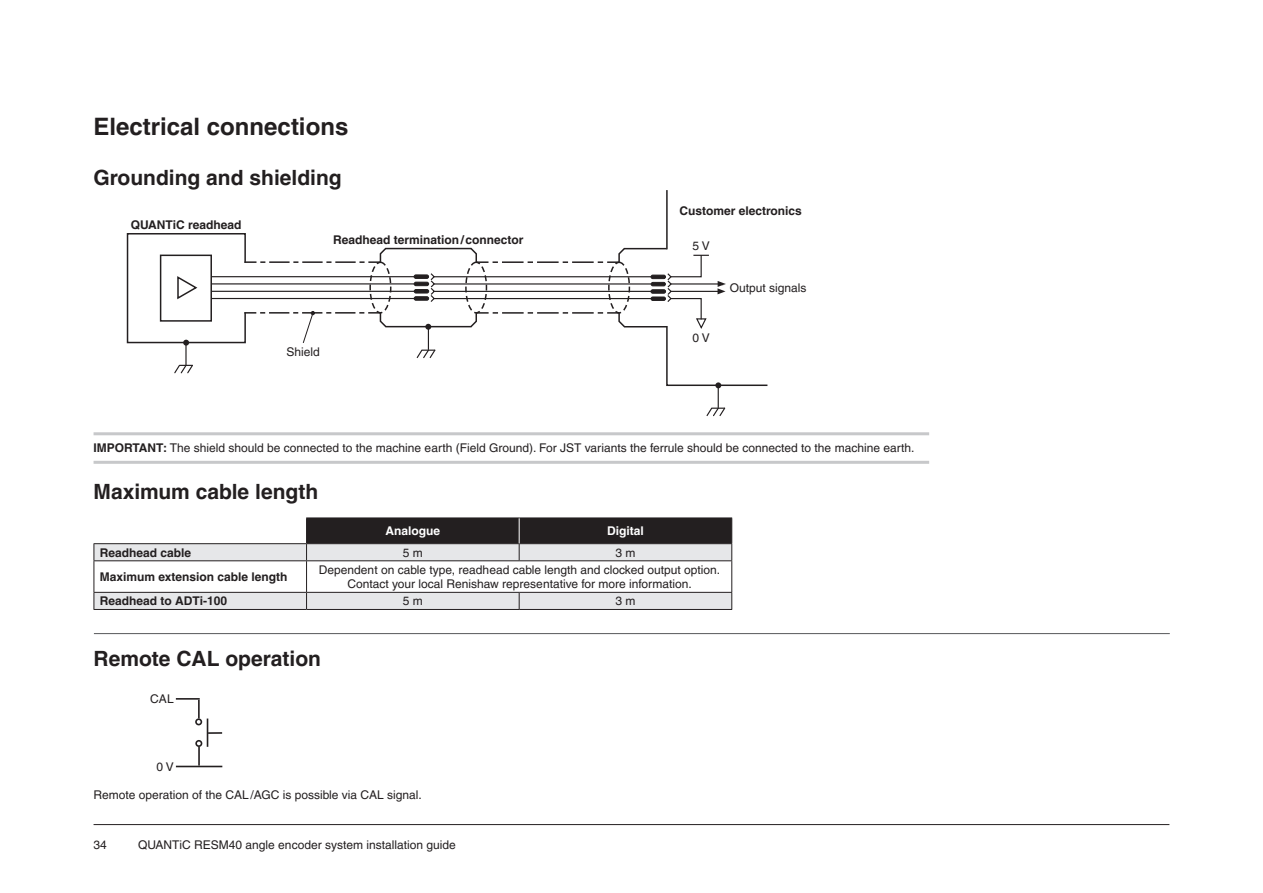
<style>
.page{position:relative;width:1263px;height:893px;background:#fff}
.page>*{position:absolute;margin:0;border:0;box-sizing:border-box;transform-origin:0 0}
.Heading_1__16pt_bold{font:700 24px "Helvetica LT Pro";color:#231f20}
.Heading_2_-_NO_CONTENTS{font:700 21px "Helvetica LT Pro";color:#231f20}
._8pt_Note{font:12px "Helvetica LT Pro";color:#231f20}
.Table_body_text_centred{font:12px/14.4px "Helvetica LT Pro";color:#231f20;text-align:center}
.Figure_annotation_centred{font:700 12px "Helvetica LT Pro";color:#231f20}
.Column_1_bold_text{font:700 12px "Helvetica LT Pro";color:#231f20}
._8pt_Body_Text{font:12px "Helvetica LT Pro";color:#231f20}
.Inside_Table_header_centred{font:700 12px "Helvetica LT Pro";color:#fff}
.Figure_annotation{font:12px "Helvetica LT Pro";color:#231f20}
.Figure_annotation_centred-2{font:12px "Helvetica LT Pro";color:#231f20}
.Figure_annotation_right{font:12px "Helvetica LT Pro";color:#231f20}
.s1{font-weight:700}
</style>
<div class="page">
<hr style="left:94px;top:824px;width:1075px;height:1px;background:#231f20">
<svg style="left:126px;top:190px;width:642px;height:196px"></svg>
<svg style="left:183px;top:340px;width:6px;height:6px"></svg>
<hr style="left:211px;top:283px;width:217px;height:1px;background:#231f20">
<hr style="left:211px;top:291px;width:217px;height:1px;background:#231f20">
<hr style="left:211px;top:276px;width:217px;height:1px;background:#231f20">
<hr style="left:211px;top:298px;width:217px;height:1px;background:#231f20">
<hr style="left:185px;top:342px;width:2px;height:23px;background:#231f20">
<svg style="left:173px;top:364px;width:21px;height:10px"></svg>
<svg style="left:244px;top:246px;width:482px;height:113px"></svg>
<svg style="left:705px;top:382px;width:21px;height:35px"></svg>
<hr style="left:94px;top:432px;width:835px;height:3px;background:#c7c8ca">
<hr style="left:94px;top:461px;width:835px;height:3px;background:#c7c8ca">
<hr style="left:94px;top:609px;width:213px;height:1px;background:#231f20">
<hr style="left:307px;top:609px;width:212px;height:1px;background:#231f20">
<hr style="left:519px;top:609px;width:213px;height:1px;background:#231f20">
<svg style="left:94px;top:518px;width:638px;height:91px"></svg>
<hr style="left:176px;top:766px;width:46px;height:1px;background:#231f20">
<svg style="left:198px;top:747px;width:2px;height:19px"></svg>
<div style="left:195px;top:740px;width:7px;height:7px;border:2px solid #231f20;border-radius:50%"></div>
<hr style="left:176px;top:698px;width:24px;height:2px;background:#231f20">
<svg style="left:198px;top:700px;width:2px;height:18px"></svg>
<div style="left:195px;top:718px;width:7px;height:7px;border:2px solid #231f20;border-radius:50%"></div>
<svg style="left:207px;top:718px;width:15px;height:29px"></svg>
<hr style="left:94px;top:633px;width:1076px;height:1px;background:#57585a">
<p class="Heading_1__16pt_bold" style="left:94px;top:112px;width:256px">Electrical connections</p>
<p class="Heading_2_-_NO_CONTENTS" style="left:94px;top:165px;width:250px">Grounding and shielding</p>
<p class="Figure_annotation_centred" style="left:131px;top:217px;width:112px">QUANTiC readhead</p>
<p class="Figure_annotation_centred" style="left:333px;top:232px;width:192px">Readhead termination/connector</p>
<p class="Figure_annotation_centred-2" style="left:286px;top:345px;width:35px">Shield</p>
<p class="Figure_annotation_centred" style="left:679px;top:204px;width:124px">Customer electronics</p>
<p class="Figure_annotation_centred-2" style="left:692px;top:239px;width:19px">5 V</p>
<p class="Figure_annotation_centred-2" style="left:692px;top:330px;width:19px">0 V</p>
<p class="Figure_annotation" style="left:730px;top:281px;width:78px">Output signals</p>
<p class="_8pt_Note" style="left:94px;top:441px;width:822px"><span class="s1">IMPORTANT:</span> The shield should be connected to the machine earth (Field Ground). For JST variants the ferrule should be connected to the machine earth.</p>
<p class="Heading_2_-_NO_CONTENTS" style="left:94px;top:479px;width:226px">Maximum cable length</p>
<p class="Inside_Table_header_centred" style="left:385px;top:524px;width:56px">Analogue</p>
<p class="Inside_Table_header_centred" style="left:607px;top:524px;width:38px">Digital</p>
<p class="Column_1_bold_text" style="left:100px;top:545px;width:93px">Readhead cable</p>
<p class="Table_body_text_centred" style="left:403px;top:545px;width:22px">5 m</p>
<p class="Table_body_text_centred" style="left:615px;top:545px;width:22px">3 m</p>
<p class="Column_1_bold_text" style="left:100px;top:569px;width:189px">Maximum extension cable length</p>
<p class="Table_body_text_centred" style="left:319px;top:562px;width:403px">Dependent on cable type, readhead cable length and clocked output option.<br>Contact your local Renishaw representative for more information.</p>
<p class="Column_1_bold_text" style="left:100px;top:594px;width:129px">Readhead to ADTi-100</p>
<p class="Table_body_text_centred" style="left:403px;top:594px;width:22px">5 m</p>
<p class="Table_body_text_centred" style="left:615px;top:594px;width:22px">3 m</p>
<p class="Heading_2_-_NO_CONTENTS" style="left:94px;top:646px;width:229px">Remote CAL operation</p>
<p class="Figure_annotation_right" style="left:150px;top:692px;width:25px">CAL</p>
<p class="Figure_annotation_right" style="left:156px;top:760px;width:19px">0 V</p>
<p class="_8pt_Body_Text" style="left:94px;top:788px;width:330px">Remote operation of the CAL/AGC is possible via CAL signal.</p>
<p class="_8pt_Note" style="left:94px;top:838px;width:15px">34</p>
<p class="_8pt_Note" style="left:138px;top:838px;width:319px">QUANTiC RESM40 angle encoder system installation guide</p>
</div>
